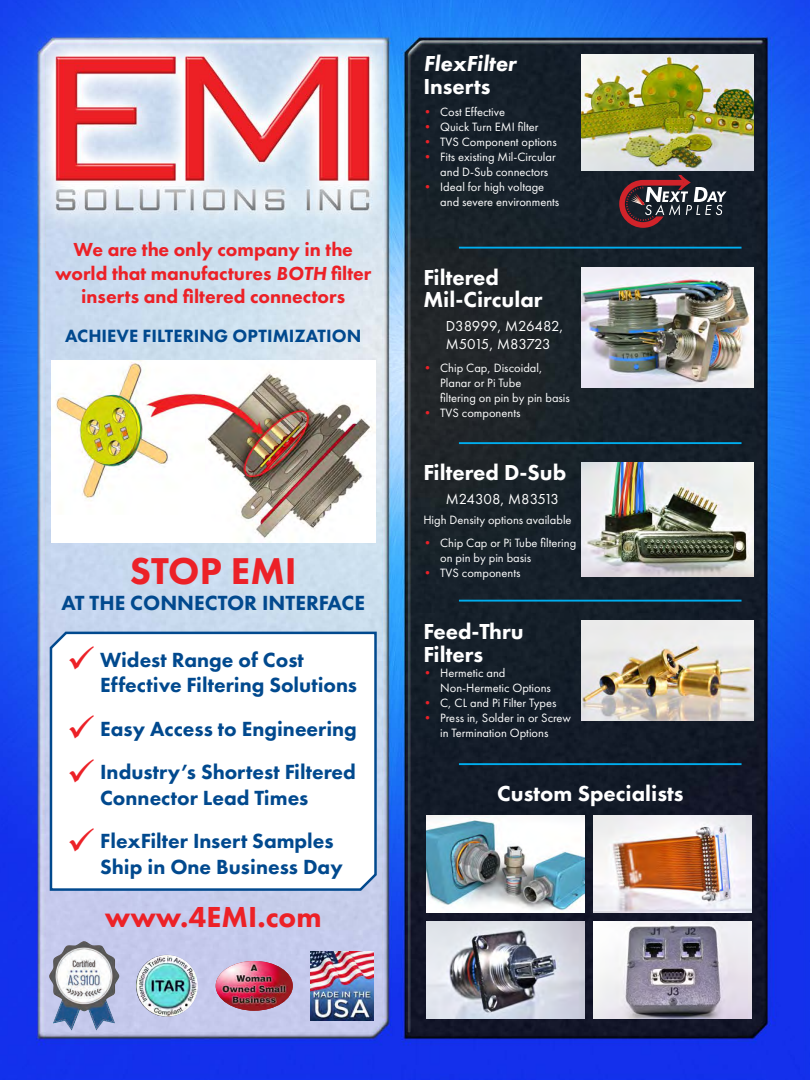
<style>
.page{position:relative;width:810px;height:1080px;background:#fff}
.page>*{position:absolute;margin:0;border:0;box-sizing:border-box;transform-origin:0 0}
.t1{font:800 38.75px "Futura PT";color:#ec2127}
.t2{font:800 30px "Futura PT";color:#ec2127}
.t3{font:800 22.5px/22.5px "Futura PT";color:#fff}
.t4{font:italic 800 22.5px "Futura PT";color:#fff}
.t5{font:800 21.25px/25.5px "Futura PT";color:#01498e}
.t6{font:800 19.5px/23.5px "Futura PT";color:#ec2127;text-align:center}
.t7{font:800 18.38px "Futura PT";color:#01498e}
.t8{font:15px/18px "Futura PT";color:#fff}
.t9{font:12.5px/15px "Futura PT";color:#fff}
.s1{font-style:italic}
.s2{color:#ec2127}
.s3{font-family:"Eras ITC";font-weight:700;color:#ec2127}
</style>
<div class="page">
<img style="left:0;top:0;width:810px;height:1080px">
<img style="left:51px;top:361px;width:324px;height:181px">
<svg style="left:48px;top:629px;width:330px;height:263px"></svg>
<img style="left:136px;top:955px;width:62px;height:62px;border-radius:31px">
<img style="left:310px;top:951px;width:63px;height:69px">
<img style="left:216px;top:961px;width:77px;height:50px">
<img style="left:49px;top:941px;width:70px;height:90px">
<img style="left:581px;top:463px;width:172px;height:114px">
<img style="left:581px;top:267px;width:172px;height:120px">
<img style="left:581px;top:620px;width:172px;height:101px">
<img style="left:427px;top:815px;width:157px;height:97px">
<img style="left:594px;top:815px;width:158px;height:97px">
<img style="left:427px;top:922px;width:157px;height:97px">
<img style="left:594px;top:922px;width:158px;height:97px">
<img style="left:581px;top:54px;width:172px;height:117px">
<svg style="left:619px;top:175px;width:108px;height:53px;background:#4c3a42"></svg>
<hr style="left:459px;top:247px;width:283px;height:2px;background:#00aeef">
<hr style="left:459px;top:442px;width:283px;height:2px;background:#00aeef">
<hr style="left:459px;top:600px;width:283px;height:2px;background:#00aeef">
<hr style="left:459px;top:763px;width:283px;height:2px;background:#00aeef">
<h3 class="t6" style="left:55px;top:238px;width:318px">We are the only company in the world that manufactures <span class="s1">BOTH</span> filter inserts and filtered connectors</h3>
<h3 class="t7" style="left:65px;top:324px;width:298px">ACHIEVE FILTERING OPTIMIZATION</h3>
<h1 class="t1" style="left:130px;top:547px;width:168px">STOP EMI</h1>
<h3 class="t5" style="left:61px;top:589px;width:305px">AT THE CONNECTOR INTERFACE</h3>
<h3 class="t5" style="left:100px;top:647px;width:259px;text-indent:-33px"><span class="s2">✓</span> Widest Range of Cost<br>Effective Filtering Solutions</h3>
<h3 class="t5" style="left:67px;top:716px;width:292px"><span class="s2">✓</span> Easy Access to Engineering</h3>
<h3 class="t5" style="left:100px;top:759px;width:257px;text-indent:-33px"><span class="s2">✓</span> Industry’s Shortest Filtered<br>Connector Lead Times</h3>
<h3 class="t5" style="left:100px;top:828px;width:244px;text-indent:-33px"><span class="s2">✓</span> FlexFilter Insert Samples<br>Ship in One Business Day</h3>
<h2 class="t2" style="left:105px;top:899px;width:218px">www.4EMI.com</h2>
<h3 class="t4" style="left:423px;top:50px;width:94px">FlexFilter</h3>
<h3 class="t3" style="left:423px;top:75px;width:69px">Inserts</h3>
<p class="t9" style="left:423px;top:104px;width:83px"><span class="s3">•</span> Cost Effective</p>
<p class="t9" style="left:423px;top:119px;width:117px"><span class="s3">•</span> Quick Turn EMI filter</p>
<p class="t9" style="left:423px;top:134px;width:135px"><span class="s3">•</span> TVS Component options</p>
<p class="t9" style="left:440px;top:149px;width:117px;text-indent:-17px"><span class="s3">•</span> Fits existing Mil-Circular and D-Sub connectors</p>
<p class="t9" style="left:440px;top:179px;width:121px;text-indent:-17px"><span class="s3">•</span> Ideal for high voltage and severe environments</p>
<h3 class="t3" style="left:423px;top:265px;width:121px">Filtered<br>Mil-Circular</h3>
<p class="t8" style="left:446px;top:317px;width:119px">D38999, M26482,<br>M5015, M83723</p>
<p class="t9" style="left:440px;top:360px;width:131px;text-indent:-17px"><span class="s3">•</span> Chip Cap, Discoidal,<br>Planar or Pi Tube<br>filtering on pin by pin basis</p>
<p class="t9" style="left:423px;top:405px;width:99px"><span class="s3">•</span> TVS components</p>
<h3 class="t3" style="left:423px;top:461px;width:144px">Filtered D-Sub</h3>
<p class="t8" style="left:446px;top:490px;width:115px">M24308, M83513</p>
<p class="t9" style="left:423px;top:513px;width:150px">High Density options available</p>
<p class="t9" style="left:440px;top:535px;width:138px;text-indent:-17px"><span class="s3">•</span> Chip Cap or Pi Tube filtering on pin by pin basis</p>
<p class="t9" style="left:423px;top:565px;width:99px"><span class="s3">•</span> TVS components</p>
<h3 class="t3" style="left:423px;top:620px;width:102px">Feed-Thru<br>Filters</h3>
<p class="t9" style="left:440px;top:665px;width:112px;text-indent:-17px"><span class="s3">•</span> Hermetic and<br>Non-Hermetic Options</p>
<p class="t9" style="left:423px;top:695px;width:135px"><span class="s3">•</span> C, CL and Pi Filter Types</p>
<p class="t9" style="left:423px;top:710px;width:149px;text-align:center"><span class="s3">•</span> Press in, Solder in or Screw in Termination Options</p>
<h3 class="t3" style="left:497px;top:782px;width:188px">Custom Specialists</h3>
</div>
